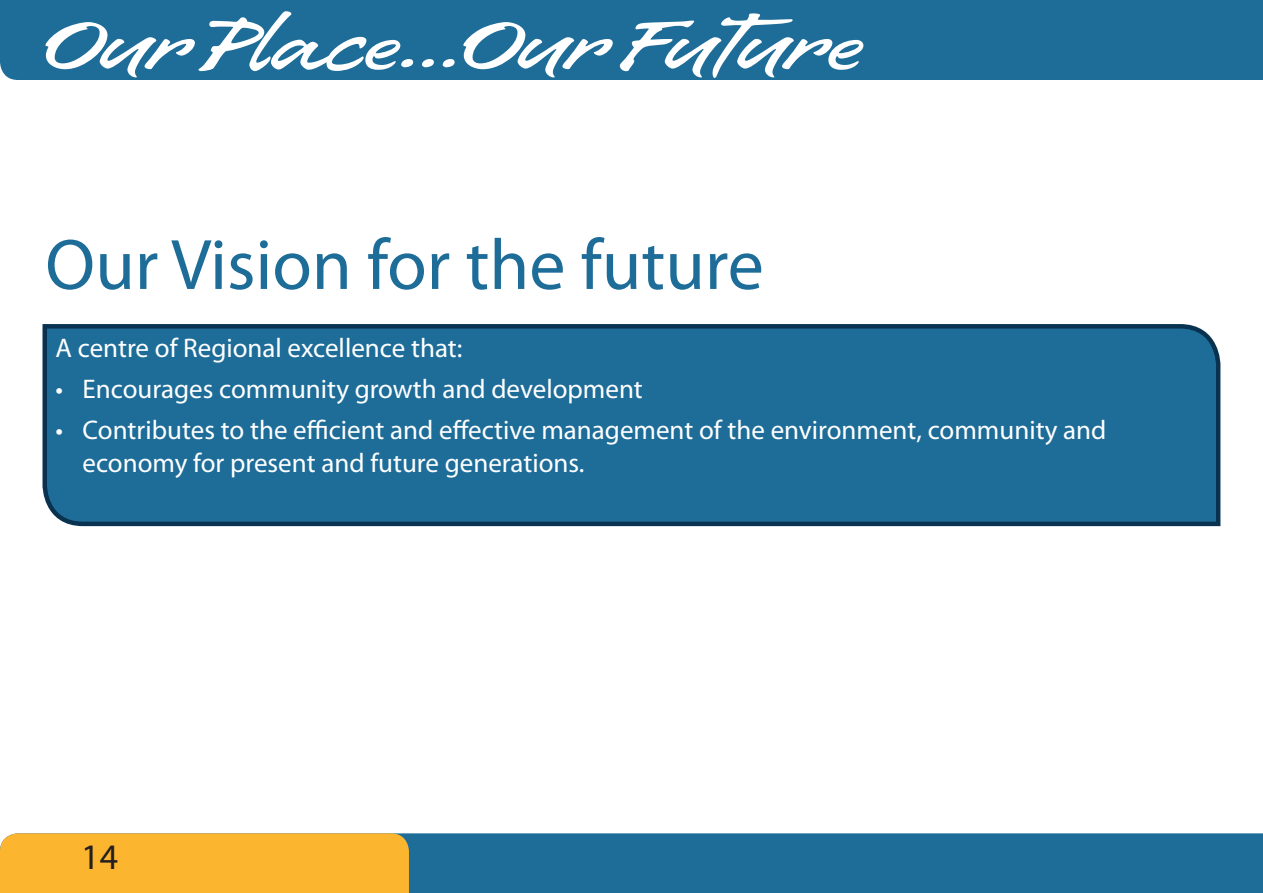
<style>
.page{position:relative;width:1263px;height:893px;background:#fff}
.page>*{position:absolute;margin:0;border:0;box-sizing:border-box;transform-origin:0 0}
.General_heading{font:72px "Myriad Pro";color:#1e6d99}
.Pronto_lt_blue{font:72px "Pronto";color:#fff}
.t1{font:36px "Myriad Pro";color:#231f20}
.t2{font:27px/32.4px "Myriad Pro";color:#fff}
</style>
<div class="page">
<div style="left:0;top:0;width:1263px;height:80px;background:#1e6d99"></div>
<div style="left:409px;top:833px;width:854px;height:60px;background:#1e6d99"></div>
<div style="left:0;top:833px;width:409px;height:60px;background:#fcb52e"></div>
<div style="left:42px;top:324px;width:1179px;height:203px;background:#1e6d99"></div>
<p class="Pronto_lt_blue" style="left:43px;top:0;width:820px">Our Place...Our Future</p>
<p class="General_heading" style="left:45px;top:220px;width:720px">Our Vision for the future</p>
<p class="t2" style="left:56px;top:332px;width:408px">A centre of Regional excellence that:</p>
<p class="t2" style="left:56px;top:373px;width:589px">• Encourages community growth and development</p>
<p class="t2" style="left:83px;top:413px;width:1025px;text-indent:-27px">• Contributes to the efficient and effective management of the environment, community and economy for present and future generations.</p>
<p class="t1" style="left:81px;top:835px;width:38px">14</p>
</div>
